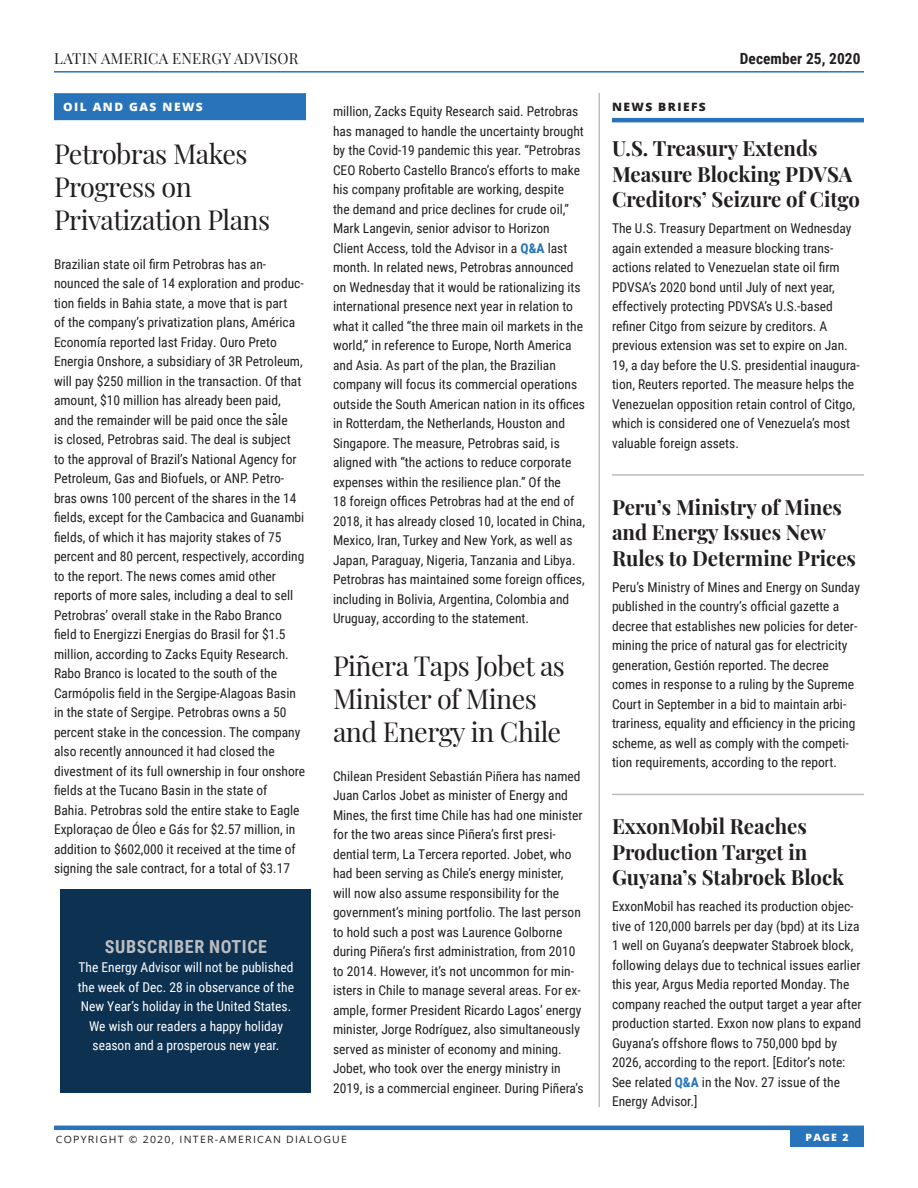
<style>
.page{position:relative;width:918px;height:1188px;background:#fff}
.page>*{position:absolute;margin:0;border:0;box-sizing:border-box;transform-origin:0 0}
.Subhead_18pt{font:27px/33px "Playfair Display";letter-spacing:-.02em;color:#231f20}
.Subhead-_14pt_-_BOLD{font:700 21px/25.5px "Playfair Display";color:#231f20}
.News_Briefs__Subhea{font:700 21px/25.5px "Playfair Display";color:#231f20}
.Correction_Title{font:700 18px "Roboto Condensed";letter-spacing:.035em;color:#bcbdc0}
.t1{font:700 15.3px "Roboto Condensed";letter-spacing:.005em;color:#231f20}
.t2{font:15px "Playfair Display";letter-spacing:.015em;color:#231f20}
.Main_Body_Text{font:13.5px/19.5px "Roboto Condensed";color:#231f20}
.News_Briefs__Body_T{font:13.5px/19.5px "Roboto Condensed";color:#231f20}
.News_Briefs__Subhea-2{font:13.5px/19.5px "Roboto Condensed";color:#231f20}
.Correction_Body_Text{font:13.5px/19.5px "Roboto Condensed";color:#fff;text-align:center}
.Sections_-_with_Ener{font:800 11.55px "Open Sans";letter-spacing:.12em;color:#fff;scale:1.04 1}
.News_Briefs__Title{font:800 11.55px "Open Sans";letter-spacing:.12em;color:#231f20;scale:1.04 1}
.t3{font:10.05px "Open Sans";letter-spacing:.12em;color:#231f20;scale:1.04 1}
.t4{font:800 10.05px "Open Sans";color:#fff;scale:1.04 1}
.s1{font-weight:700;color:#2873ba}
</style>
<div class="page">
<hr style="left:54px;top:1126px;width:810px;height:4px;background:#2873ba">
<div style="left:790px;top:1129px;width:74px;height:18px;background:#2873ba"></div>
<hr style="left:54px;top:71px;width:810px;height:2px;background:#2873ba">
<hr style="left:612px;top:118px;width:252px;height:4px;background:#2873ba">
<hr style="left:612px;top:474px;width:252px;height:2px;background:#bcbdc0">
<hr style="left:612px;top:794px;width:252px;height:1px;background:#bcbdc0">
<div style="left:54px;top:93px;width:252px;height:27px;background:#2873ba"></div>
<hr style="left:598px;top:93px;width:2px;height:1014px;background:#bcbdc0">
<div style="left:61px;top:890px;width:250px;height:203px;background:#0c3151"></div>
<p class="t2" style="left:54px;top:46px;width:246px">LATIN AMERICA ENERGY ADVISOR</p>
<p class="t1" style="left:740px;top:47px;width:122px">December 25, 2020</p>
<p class="News_Briefs__Title" style="left:612px;top:98px;width:92px">NEWS BRIEFS</p>
<p class="Subhead-_14pt_-_BOLD" style="left:612px;top:134px;width:249px">U.S. Treasury Extends<br>Measure Blocking PDVSA<br>Creditors’ Seizure of Citgo</p>
<p class="News_Briefs__Body_T" style="left:612px;top:218px;width:249px">The U.S. Treasury Department on Wednesday again extended a measure blocking trans&shy;actions related to Venezuelan state oil firm PDVSA’s 2020 bond until July of next year, effectively protecting PDVSA’s U.S.-based refiner Citgo from seizure by creditors. A previous extension was set to expire on Jan.<br>19, a day before the U.S. presidential inaugura&shy;tion, Reuters reported. The measure helps the Venezuelan opposition retain control of Citgo, which is considered one of Venezuela’s most valuable foreign assets.</p>
<p class="Sections_-_with_Ener" style="left:63px;top:98px;width:136px">OIL AND GAS NEWS</p>
<p class="Subhead_18pt" style="left:54px;top:135px;width:218px">Petrobras Makes<br>Progress on<br>Privatization Plans</p>
<p class="Main_Body_Text" style="left:54px;top:254px;width:253px">Brazilian state oil firm Petrobras has an&shy;nounced the sale of 14 exploration and produc&shy;tion fields in Bahia state, a move that is part<br>of the company’s privatization plans, América Economía reported last Friday. Ouro Preto Energia Onshore, a subsidiary of 3R Petroleum, will pay $250 million in the transaction. Of that amount, $10 million has already been paid,<br>and the remainder will be paid once the sale<br>is closed, Petrobras said. The deal is subject<br>to the approval of Brazil’s National Agency for Petroleum, Gas and Biofuels, or ANP. Petro&shy;bras owns 100 percent of the shares in the 14 fields, except for the Cambacica and Guanambi fields, of which it has majority stakes of 75 percent and 80 percent, respectively, according to the report. The news comes amid other reports of more sales, including a deal to sell Petrobras’ overall stake in the Rabo Branco field to Energizzi Energias do Brasil for $1.5 million, according to Zacks Equity Research.<br>Rabo Branco is located to the south of the Carmópolis field in the Sergipe-Alagoas Basin in the state of Sergipe. Petrobras owns a 50 percent stake in the concession. The company also recently announced it had closed the divestment of its full ownership in four onshore fields at the Tucano Basin in the state of<br>Bahia. Petrobras sold the entire stake to Eagle Exploraçao de Óleo e Gás for $2.57 million, in addition to $602,000 it received at the time of signing the sale contract, for a total of $3.17</p>
<p class="Main_Body_Text" style="left:333px;top:101px;width:254px">million, Zacks Equity Research said. Petrobras has managed to handle the uncertainty brought by the Covid-19 pandemic this year. “Petrobras CEO Roberto Castello Branco’s efforts to make his company profitable are working, despite<br>the demand and price declines for crude oil,” Mark Langevin, senior advisor to Horizon<br>Client Access, told the Advisor in a <span class="s1">Q&amp;A</span> last month. In related news, Petrobras announced on Wednesday that it would be rationalizing its international presence next year in relation to what it called “the three main oil markets in the world,” in reference to Europe, North America and Asia. As part of the plan, the Brazilian company will focus its commercial operations outside the South American nation in its offices in Rotterdam, the Netherlands, Houston and Singapore. The measure, Petrobras said, is aligned with “the actions to reduce corporate expenses within the resilience plan.” Of the<br>18 foreign offices Petrobras had at the end of 2018, it has already closed 10, located in China, Mexico, Iran, Turkey and New York, as well as Japan, Paraguay, Nigeria, Tanzania and Libya.<br>Petrobras has maintained some foreign offices, including in Bolivia, Argentina, Colombia and Uruguay, according to the statement.</p>
<p class="Subhead_18pt" style="left:333px;top:647px;width:234px">Piñera Taps Jobet as<br>Minister of Mines and Energy in Chile</p>
<p class="Main_Body_Text" style="left:333px;top:766px;width:252px">Chilean President Sebastián Piñera has named Juan Carlos Jobet as minister of Energy and Mines, the first time Chile has had one minister for the two areas since Piñera’s first presi&shy;dential term, La Tercera reported. Jobet, who had been serving as Chile’s energy minister, will now also assume responsibility for the government’s mining portfolio. The last person to hold such a post was Laurence Golborne during Piñera’s first administration, from 2010 to 2014. However, it’s not uncommon for min&shy;isters in Chile to manage several areas. For ex&shy;ample, former President Ricardo Lagos’ energy minister, Jorge Rodríguez, also simultaneously served as minister of economy and mining.<br>Jobet, who took over the energy ministry in 2019, is a commercial engineer. During Piñera’s</p>
<p class="Subhead-_14pt_-_BOLD" style="left:612px;top:492px;width:246px">Peru’s Ministry of Mines and Energy Issues New<br>Rules to Determine Prices</p>
<p class="News_Briefs__Body_T" style="left:612px;top:577px;width:250px">Peru’s Ministry of Mines and Energy on Sunday published in the country’s official gazette a decree that establishes new policies for deter&shy;mining the price of natural gas for electricity generation, Gestión reported. The decree comes in response to a ruling by the Supreme Court in September in a bid to maintain arbi&shy;trariness, equality and efficiency in the pricing scheme, as well as comply with the competi&shy;tion requirements, according to the report.</p>
<p class="News_Briefs__Subhea" style="left:612px;top:812px;width:234px">ExxonMobil Reaches<br>Production Target in<br>Guyana’s Stabroek Block</p>
<p class="News_Briefs__Subhea-2" style="left:612px;top:896px;width:251px">ExxonMobil has reached its production objec&shy;tive of 120,000 barrels per day (bpd) at its Liza 1 well on Guyana’s deepwater Stabroek block, following delays due to technical issues earlier this year, Argus Media reported Monday. The company reached the output target a year after production started. Exxon now plans to expand Guyana’s offshore flows to 750,000 bpd by 2026, according to the report. [Editor’s note:<br>See related <span class="s1">Q&amp;A</span> in the Nov. 27 issue of the Energy Advisor.]</p>
<p class="Correction_Title" style="left:105px;top:934px;width:164px">SUBSCRIBER NOTICE</p>
<p class="Correction_Body_Text" style="left:78px;top:957px;width:218px">The Energy Advisor will not be published the week of Dec. 28 in observance of the New Year’s holiday in the United States.<br>We wish our readers a happy holiday season and a prosperous new year.</p>
<p class="t3" style="left:56px;top:1132px;width:281px">COPYRIGHT © 2020, INTER-AMERICAN DIALOGUE</p>
<p class="t4" style="left:806px;top:1129px;width:43px">PAGE 2</p>
</div>
